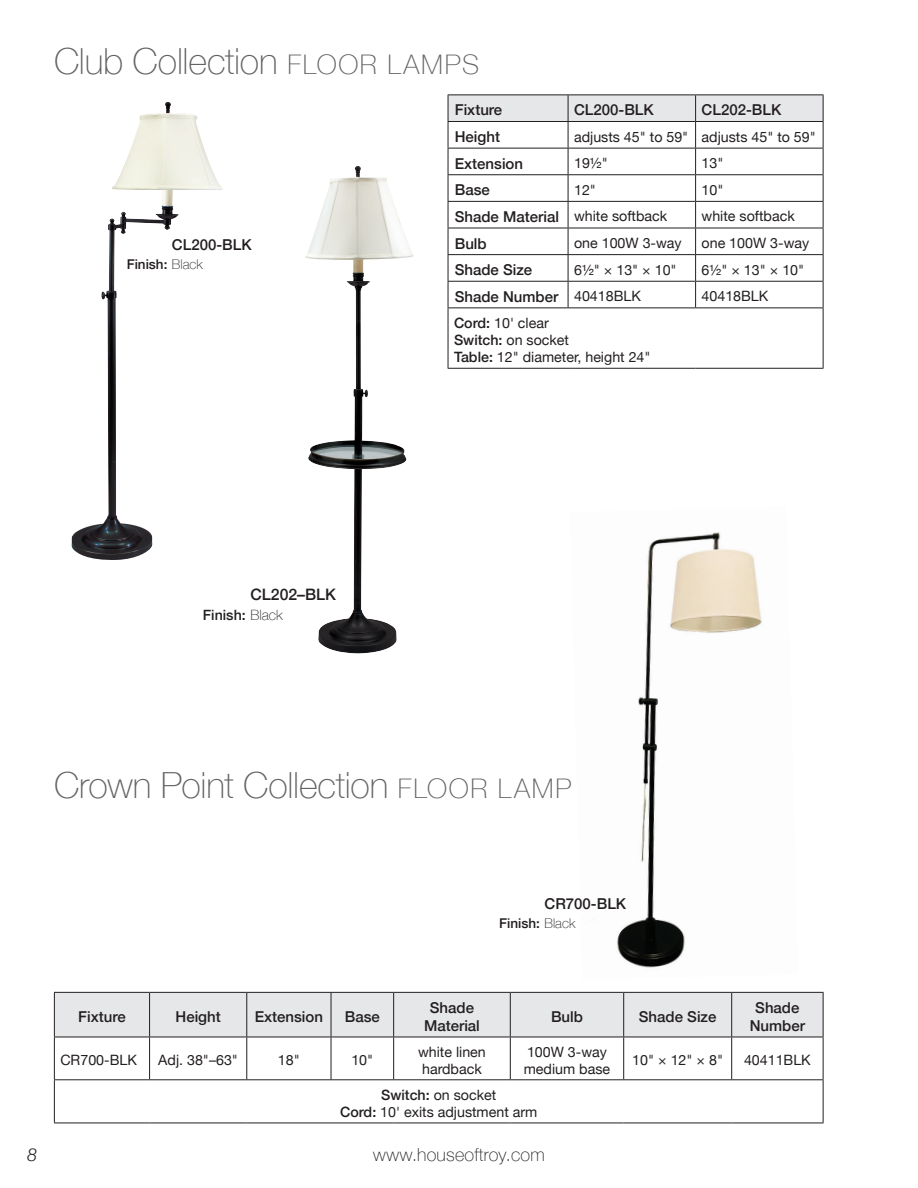
<style>
.page{position:relative;width:918px;height:1188px;background:#fff}
.page>*{position:absolute;margin:0;border:0;box-sizing:border-box;transform-origin:0 0}
.Collection-Heads{font:100 36px "Helvetica Neue";letter-spacing:-.005em;color:#636366}
.t1{font:100 18px "Helvetica Neue";letter-spacing:.01em;color:#231f20}
.t2{font:italic 300 18px "Helvetica Neue";color:#231f20}
.Lamp-Specs{font:500 15.75px "Helvetica Neue";color:#231f20}
.table-head{font:500 15px/18px "Helvetica Neue";color:#231f20;text-align:center}
.Lamp-Specs-2{font:500 15px "Helvetica Neue";color:#231f20}
.table-text{font:14.25px/17.2px "Helvetica Neue";color:#231f20}
.Lamp-Specs-3{font:500 14.25px "Helvetica Neue";color:#231f20}
.Lamp-Specs-4{font:500 13.5px "Helvetica Neue";color:#231f20}
.s1{font-size:27px}
.s2{font-weight:100}
.s3{font-weight:500}
</style>
<div class="page">
<img style="left:617px;top:532px;width:145px;height:436px">
<div style="left:55px;top:993px;width:768px;height:44px;background:#e6e7e9"></div>
<hr style="left:54px;top:992px;width:96px;height:1px;background:#231f20">
<hr style="left:54px;top:993px;width:1px;height:44px;background:#231f20">
<hr style="left:150px;top:992px;width:97px;height:1px;background:#231f20">
<hr style="left:149px;top:993px;width:1px;height:44px;background:#231f20">
<hr style="left:247px;top:992px;width:84px;height:1px;background:#231f20">
<hr style="left:246px;top:993px;width:1px;height:44px;background:#231f20">
<hr style="left:331px;top:992px;width:63px;height:1px;background:#231f20">
<hr style="left:331px;top:993px;width:1px;height:44px;background:#231f20">
<hr style="left:394px;top:992px;width:116px;height:1px;background:#231f20">
<hr style="left:393px;top:993px;width:1px;height:44px;background:#231f20">
<hr style="left:510px;top:992px;width:114px;height:1px;background:#231f20">
<hr style="left:510px;top:993px;width:1px;height:44px;background:#231f20">
<hr style="left:624px;top:992px;width:108px;height:1px;background:#231f20">
<hr style="left:623px;top:993px;width:1px;height:44px;background:#231f20">
<hr style="left:732px;top:992px;width:91px;height:1px;background:#231f20">
<hr style="left:731px;top:993px;width:1px;height:44px;background:#231f20">
<hr style="left:823px;top:993px;width:1px;height:44px;background:#231f20">
<hr style="left:54px;top:1037px;width:96px;height:1px;background:#231f20">
<hr style="left:54px;top:1037px;width:1px;height:42px;background:#231f20">
<hr style="left:150px;top:1037px;width:97px;height:1px;background:#231f20">
<hr style="left:149px;top:1037px;width:1px;height:42px;background:#231f20">
<hr style="left:247px;top:1037px;width:84px;height:1px;background:#231f20">
<hr style="left:246px;top:1037px;width:1px;height:42px;background:#231f20">
<hr style="left:331px;top:1037px;width:63px;height:1px;background:#231f20">
<hr style="left:331px;top:1037px;width:1px;height:42px;background:#231f20">
<hr style="left:394px;top:1037px;width:116px;height:1px;background:#231f20">
<hr style="left:393px;top:1037px;width:1px;height:42px;background:#231f20">
<hr style="left:510px;top:1037px;width:114px;height:1px;background:#231f20">
<hr style="left:510px;top:1037px;width:1px;height:42px;background:#231f20">
<hr style="left:624px;top:1037px;width:108px;height:1px;background:#231f20">
<hr style="left:623px;top:1037px;width:1px;height:42px;background:#231f20">
<hr style="left:732px;top:1037px;width:91px;height:1px;background:#231f20">
<hr style="left:731px;top:1037px;width:1px;height:42px;background:#231f20">
<hr style="left:823px;top:1037px;width:1px;height:42px;background:#231f20">
<hr style="left:54px;top:1079px;width:96px;height:1px;background:#231f20">
<hr style="left:54px;top:1080px;width:1px;height:43px;background:#231f20">
<hr style="left:150px;top:1079px;width:97px;height:1px;background:#231f20">
<hr style="left:247px;top:1079px;width:84px;height:1px;background:#231f20">
<hr style="left:331px;top:1079px;width:63px;height:1px;background:#231f20">
<hr style="left:394px;top:1079px;width:116px;height:1px;background:#231f20">
<hr style="left:510px;top:1079px;width:114px;height:1px;background:#231f20">
<hr style="left:624px;top:1079px;width:108px;height:1px;background:#231f20">
<hr style="left:732px;top:1079px;width:91px;height:1px;background:#231f20">
<hr style="left:823px;top:1080px;width:1px;height:43px;background:#231f20">
<hr style="left:54px;top:1123px;width:96px;height:1px;background:#231f20">
<hr style="left:150px;top:1123px;width:97px;height:1px;background:#231f20">
<hr style="left:247px;top:1123px;width:84px;height:1px;background:#231f20">
<hr style="left:331px;top:1123px;width:63px;height:1px;background:#231f20">
<hr style="left:394px;top:1123px;width:116px;height:1px;background:#231f20">
<hr style="left:510px;top:1123px;width:114px;height:1px;background:#231f20">
<hr style="left:624px;top:1123px;width:108px;height:1px;background:#231f20">
<hr style="left:732px;top:1123px;width:91px;height:1px;background:#231f20">
<img style="left:305px;top:166px;width:108px;height:487px">
<img style="left:71px;top:105px;width:152px;height:455px">
<hr style="left:448px;top:94px;width:120px;height:1px;background:#231f20">
<hr style="left:568px;top:94px;width:128px;height:1px;background:#231f20">
<hr style="left:696px;top:94px;width:127px;height:1px;background:#231f20">
<svg style="left:448px;top:95px;width:376px;height:212px"></svg>
<hr style="left:448px;top:307px;width:120px;height:1px;background:#231f20">
<hr style="left:448px;top:308px;width:1px;height:60px;background:#231f20">
<hr style="left:568px;top:307px;width:128px;height:1px;background:#231f20">
<hr style="left:696px;top:307px;width:127px;height:1px;background:#231f20">
<hr style="left:823px;top:308px;width:1px;height:60px;background:#231f20">
<hr style="left:448px;top:368px;width:120px;height:1px;background:#231f20">
<hr style="left:568px;top:368px;width:128px;height:1px;background:#231f20">
<hr style="left:696px;top:368px;width:127px;height:1px;background:#231f20">
<p class="Collection-Heads" style="left:54px;top:33px;width:427px">Club Collection <span class="s1">FLOOR LAMPS</span></p>
<p class="Lamp-Specs-2" style="left:172px;top:232px;width:81px">CL200-BLK</p>
<p class="Lamp-Specs-4" style="left:127px;top:253px;width:78px">Finish: <span class="s2">Black</span></p>
<p class="Lamp-Specs" style="left:251px;top:581px;width:87px">CL202–BLK</p>
<p class="Lamp-Specs-3" style="left:203px;top:603px;width:81px">Finish: <span class="s2">Black</span></p>
<p class="table-head" style="left:455px;top:100px;width:49px">Fixture</p>
<p class="table-head" style="left:574px;top:100px;width:81px">CL200-BLK</p>
<p class="table-head" style="left:702px;top:100px;width:81px">CL202-BLK</p>
<p class="table-head" style="left:455px;top:127px;width:47px">Height</p>
<p class="table-text" style="left:574px;top:129px;width:116px">adjusts 45" to 59"</p>
<p class="table-text" style="left:702px;top:129px;width:116px">adjusts 45" to 59"</p>
<p class="table-head" style="left:455px;top:153px;width:70px">Extension</p>
<p class="table-text" style="left:574px;top:155px;width:35px">19½"</p>
<p class="table-text" style="left:702px;top:155px;width:23px">13"</p>
<p class="table-head" style="left:455px;top:180px;width:37px">Base</p>
<p class="table-text" style="left:574px;top:182px;width:23px">12"</p>
<p class="table-text" style="left:702px;top:182px;width:23px">10"</p>
<p class="table-head" style="left:455px;top:206px;width:106px">Shade Material</p>
<p class="table-text" style="left:574px;top:209px;width:95px">white softback</p>
<p class="table-text" style="left:702px;top:209px;width:95px">white softback</p>
<p class="table-head" style="left:455px;top:233px;width:33px">Bulb</p>
<p class="table-text" style="left:574px;top:235px;width:109px">one 100W 3-way</p>
<p class="table-text" style="left:702px;top:235px;width:109px">one 100W 3-way</p>
<p class="table-head" style="left:455px;top:260px;width:79px">Shade Size</p>
<p class="table-text" style="left:574px;top:262px;width:104px">6½" × 13" × 10"</p>
<p class="table-text" style="left:702px;top:262px;width:104px">6½" × 13" × 10"</p>
<p class="table-head" style="left:455px;top:286px;width:105px">Shade Number</p>
<p class="table-text" style="left:574px;top:288px;width:68px">40418BLK</p>
<p class="table-text" style="left:702px;top:288px;width:68px">40418BLK</p>
<p class="table-text" style="left:454px;top:315px;width:96px"><span class="s3">Cord:</span> 10' clear</p>
<p class="table-text" style="left:454px;top:332px;width:117px"><span class="s3">Switch:</span> on socket</p>
<p class="table-text" style="left:454px;top:349px;width:198px"><span class="s3">Table:</span> 12" diameter, height 24"</p>
<p class="Collection-Heads" style="left:54px;top:758px;width:519px">Crown Point Collection <span class="s1">FLOOR LAMP</span></p>
<p class="Lamp-Specs-2" style="left:545px;top:892px;width:83px">CR700-BLK</p>
<p class="Lamp-Specs-4" style="left:499px;top:913px;width:78px">Finish: <span class="s2">Black</span></p>
<p class="table-head" style="left:78px;top:1006px;width:49px">Fixture</p>
<p class="table-head" style="left:176px;top:1006px;width:47px">Height</p>
<p class="table-head" style="left:255px;top:1006px;width:70px">Extension</p>
<p class="table-head" style="left:345px;top:1006px;width:37px">Base</p>
<p class="table-head" style="left:424px;top:997px;width:57px">Shade<br>Material</p>
<p class="table-head" style="left:551px;top:1006px;width:33px">Bulb</p>
<p class="table-head" style="left:639px;top:1006px;width:79px">Shade Size</p>
<p class="table-head" style="left:750px;top:997px;width:57px">Shade<br>Number</p>
<p class="table-text" style="left:60px;top:1052px;width:78px">CR700-BLK</p>
<p class="table-text" style="left:158px;top:1052px;width:81px">Adj. 38"–63"</p>
<p class="table-text" style="left:278px;top:1052px;width:23px">18"</p>
<p class="table-text" style="left:351px;top:1052px;width:23px">10"</p>
<p class="table-text" style="left:418px;top:1044px;width:69px">white linen hardback</p>
<p class="table-text" style="left:524px;top:1044px;width:88px">100W 3-way medium base</p>
<p class="table-text" style="left:632px;top:1052px;width:92px">10" × 12" × 8"</p>
<p class="table-text" style="left:744px;top:1052px;width:68px">40411BLK</p>
<p class="table-text" style="left:381px;top:1087px;width:117px"><span class="s3">Switch:</span> on socket</p>
<p class="table-text" style="left:340px;top:1104px;width:199px"><span class="s3">Cord:</span> 10' exits adjustment arm</p>
<p class="t2" style="left:27px;top:1140px;width:12px">8</p>
<p class="t1" style="left:373px;top:1141px;width:173px">www.houseoftroy.com</p>
</div>
